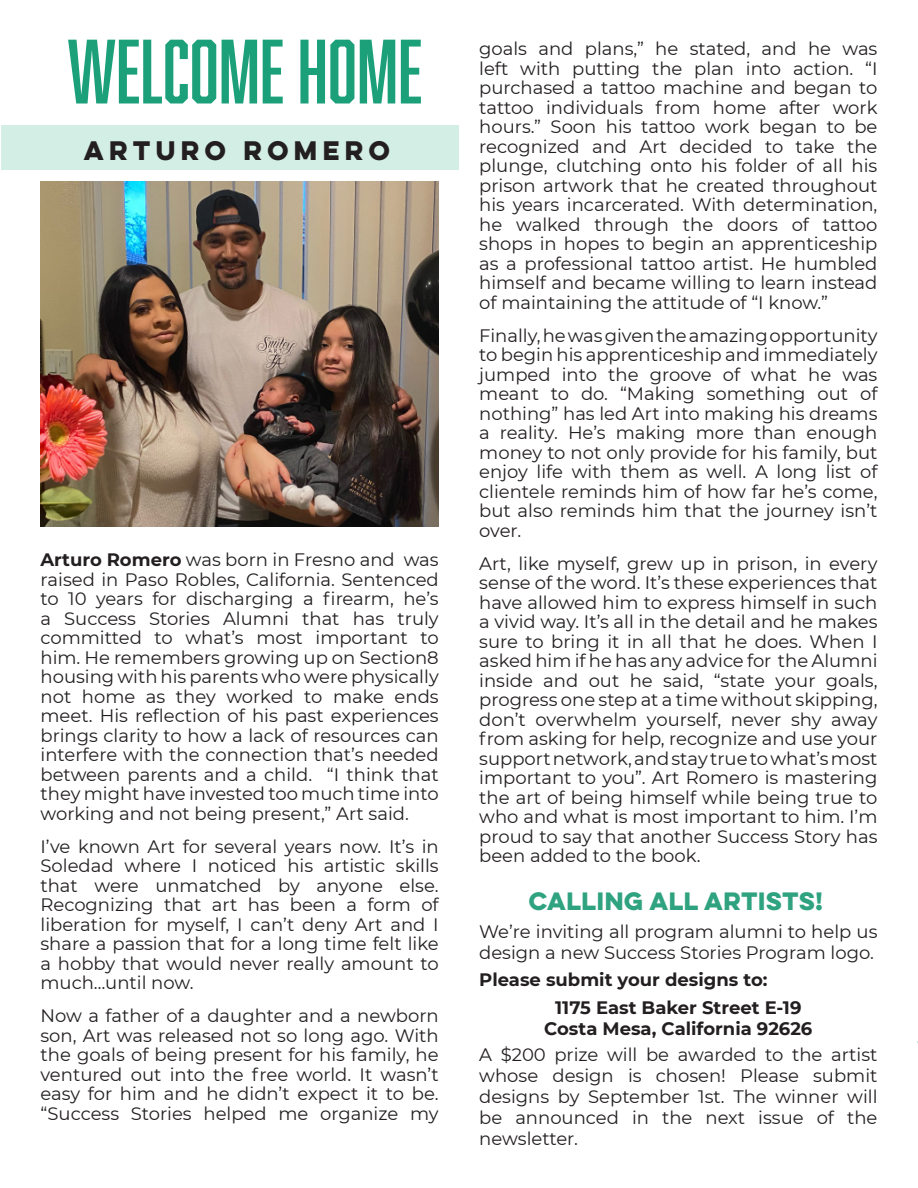
<style>
.page{position:relative;width:918px;height:1188px;background:#fff}
.page>*{position:absolute;margin:0;border:0;box-sizing:border-box;transform-origin:0 0}
.t1{font:84px "Abolition";color:#1ba07a}
.t2{font:700 24px "Lulo Clean W01 One";color:#231f20}
.t3{font:700 22.5px "Lulo Clean W01 One";letter-spacing:-.2em;color:#2fa27f}
.t4{font:18px/19.5px "Montserrat";color:#231f20;text-align:justify}
.t5{font:700 18px "Montserrat";color:#231f20}
.s1{font-weight:700}
</style>
<div class="page">
<div style="left:2px;top:125px;width:457px;height:44px;background:#d3eee5"></div>
<img style="left:40px;top:182px;width:399px;height:345px">
<p class="t1" style="left:67px;top:23px;width:357px">WELCOME HOME</p>
<p class="t2" style="left:84px;top:133px;width:313px">ARTURO ROMERO</p>
<p class="t4" style="left:40px;top:549px;width:400px"><span class="s1">Arturo Romero</span> was born in Fresno and was raised in Paso Robles, California. Sentenced to 10 years for discharging a firearm, he’s a Success Stories Alumni that has truly committed to what’s most important to him. He remembers growing up on Section8 housing with his parents who were physically not home as they worked to make ends meet. His reflection of his past experiences brings clarity to how a lack of resources can interfere with the connection that’s needed between parents and a child. “I think that they might have invested too much time into working and not being present,” Art said.</p>
<p class="t4" style="left:40px;top:836px;width:400px">I’ve known Art for several years now. It’s in Soledad where I noticed his artistic skills that were unmatched by anyone else.<br>Recognizing that art has been a form of liberation for myself, I can’t deny Art and I share a passion that for a long time felt like a hobby that would never really amount to much…until now.</p>
<p class="t4" style="left:40px;top:1005px;width:400px">Now a father of a daughter and a newborn son, Art was released not so long ago. With the goals of being present for his family, he ventured out into the free world. It wasn’t easy for him and he didn’t expect it to be. “Success Stories helped me organize my</p>
<p class="t4" style="left:479px;top:39px;width:400px">goals and plans,” he stated, and he was left with putting the plan into action. “I purchased a tattoo machine and began to tattoo individuals from home after work hours.” Soon his tattoo work began to be recognized and Art decided to take the plunge, clutching onto his folder of all his prison artwork that he created throughout his years incarcerated. With determination, he walked through the doors of tattoo shops in hopes to begin an apprenticeship as a professional tattoo artist. He humbled himself and became willing to learn instead of maintaining the attitude of “I know.”</p>
<p class="t4" style="left:479px;top:325px;width:400px">Finally, he was given the amazing opportunity to begin his apprenticeship and immediately jumped into the groove of what he was meant to do. “Making something out of nothing” has led Art into making his dreams a reality. He’s making more than enough money to not only provide for his family, but enjoy life with them as well. A long list of clientele reminds him of how far he’s come, but also reminds him that the journey isn’t over.</p>
<p class="t4" style="left:479px;top:553px;width:400px">Art, like myself, grew up in prison, in every sense of the word. It’s these experiences that have allowed him to express himself in such a vivid way. It’s all in the detail and he makes sure to bring it in all that he does. When I asked him if he has any advice for the Alumni inside and out he said, “state your goals, progress one step at a time without skipping, don’t overwhelm yourself, never shy away from asking for help, recognize and use your support network, and stay true to what’s most important to you”. Art Romero is mastering the art of being himself while being true to who and what is most important to him. I’m proud to say that another Success Story has been added to the book.</p>
<p class="t3" style="left:529px;top:885px;width:301px">CALLING ALL ARTISTS!</p>
<p class="t4" style="left:479px;top:920px;width:400px;line-height:21px">We’re inviting all program alumni to help us design a new Success Stories Program logo.</p>
<p class="t5" style="left:479px;top:967px;width:290px">Please submit your designs to:</p>
<p class="t5" style="left:555px;top:995px;width:248px">1175 East Baker Street E-19</p>
<p class="t5" style="left:544px;top:1016px;width:270px">Costa Mesa, California 92626</p>
<p class="t4" style="left:479px;top:1043px;width:400px;line-height:21px">A $200 prize will be awarded to the artist whose design is chosen! Please submit designs by September 1st. The winner will be announced in the next issue of the newsletter.</p>
</div>
